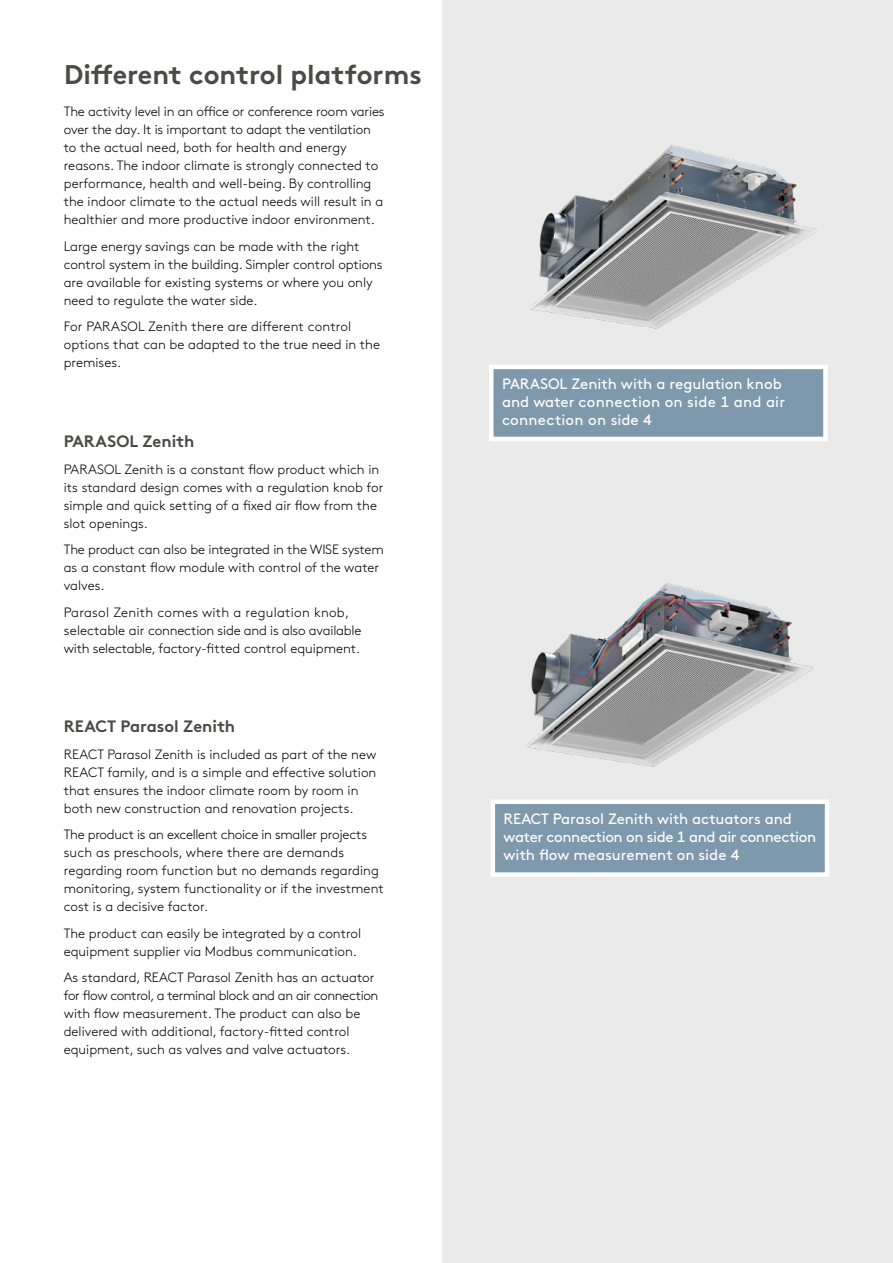
<style>
.page{position:relative;width:893px;height:1263px;background:#fff}
.page>*{position:absolute;margin:0;border:0;box-sizing:border-box;transform-origin:0 0}
.t1{font:700 27px "Swegon Brown";color:#4a4a49}
.t2{font:700 16.5px "Swegon Brown";color:#4a4a49}
.t3{font:15px/18px "Swegon Brown";color:#fff}
.t4{font:300 13.5px/18px "Swegon Brown";color:#000}
</style>
<div class="page">
<div style="left:442px;top:928px;width:451px;height:335px;background:#eaeaea"></div>
<img style="left:442px;top:489px;width:451px;height:439px">
<img style="left:442px;top:0;width:451px;height:489px">
<div style="left:491px;top:367px;width:334px;height:72px;background:#7e99ac"></div>
<div style="left:489px;top:365px;width:339px;height:76px;border:4px solid #fff"></div>
<div style="left:493px;top:802px;width:334px;height:72px;background:#7e99ac"></div>
<div style="left:491px;top:799px;width:338px;height:78px;border:4px solid #fff"></div>
<h1 class="t1" style="left:64px;top:53px;width:359px">Different control platforms</h1>
<p class="t4" style="left:64px;top:102px;width:322px">The activity level in an office or conference room varies over the day. It is important to adapt the ventilation to the actual need, both for health and energy reasons. The indoor climate is strongly connected to performance, health and well-being. By controlling the indoor climate to the actual needs will result in a healthier and more productive indoor environment.</p>
<p class="t4" style="left:64px;top:236px;width:320px">Large energy savings can be made with the right control system in the building. Simpler control options are available for existing systems or where you only need to regulate the water side.</p>
<p class="t4" style="left:64px;top:317px;width:318px">For PARASOL Zenith there are different control options that can be adapted to the true need in the premises.</p>
<p class="t2" style="left:64px;top:428px;width:132px">PARASOL Zenith</p>
<p class="t4" style="left:64px;top:459px;width:321px">PARASOL Zenith is a constant flow product which in its standard design comes with a regulation knob for simple and quick setting of a fixed air flow from the slot openings.</p>
<p class="t4" style="left:64px;top:539px;width:321px">The product can also be integrated in the WISE system as a constant flow module with control of the water valves.</p>
<p class="t4" style="left:64px;top:602px;width:299px">Parasol Zenith comes with a regulation knob, selectable air connection side and is also available with selectable, factory-fitted control equipment.</p>
<p class="t2" style="left:64px;top:713px;width:173px">REACT Parasol Zenith</p>
<p class="t4" style="left:64px;top:744px;width:314px">REACT Parasol Zenith is included as part of the new REACT family, and is a simple and effective solution that ensures the indoor climate room by room in both new construction and renovation projects.</p>
<p class="t4" style="left:64px;top:824px;width:321px">The product is an excellent choice in smaller projects such as preschools, where there are demands regarding room function but no demands regarding monitoring, system functionality or if the investment cost is a decisive factor.</p>
<p class="t4" style="left:64px;top:923px;width:299px">The product can easily be integrated by a control equipment supplier via Modbus communication.</p>
<p class="t4" style="left:64px;top:967px;width:316px">As standard, REACT Parasol Zenith has an actuator for flow control, a terminal block and an air connection with flow measurement. The product can also be delivered with additional, factory-fitted control equipment, such as valves and valve actuators.</p>
<p class="t3" style="left:502px;top:373px;width:285px">PARASOL Zenith with a regulation knob and water connection on side 1 and air connection on side 4</p>
<p class="t3" style="left:504px;top:808px;width:314px">REACT Parasol Zenith with actuators and water connection on side 1 and air connection with flow measurement on side 4</p>
</div>
